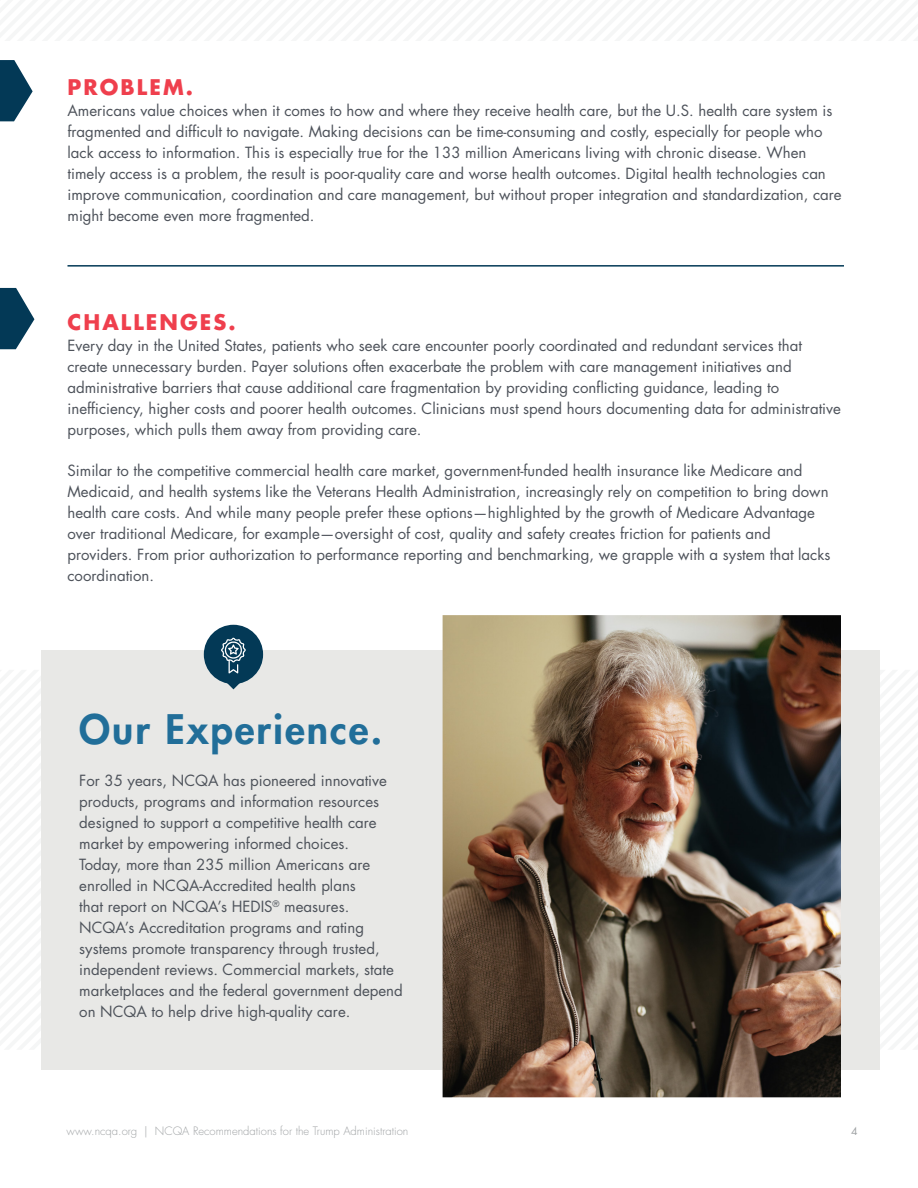
<style>
.page{position:relative;width:918px;height:1188px;background:#fff}
.page>*{position:absolute;margin:0;border:0;box-sizing:border-box;transform-origin:0 0}
.t1{font:800 39.6px "Futura Std";letter-spacing:.05em;color:#216e99}
.t2{font:700 21px "Futura Std";letter-spacing:.1em;color:#ef3f4d}
.t3{font:15px/21px "Futura Std";color:#4d525a}
.t4{font:300 11.25px "Futura Std";color:#a0a3a5}
.t5{font:10.5px "Futura Std";color:#a0a3a5}
</style>
<div class="page">
<div style="left:41px;top:650px;width:838px;height:420px;background:#e8e8e6"></div>
<hr style="left:68px;top:265px;width:776px;height:2px;background:#033956">
<img style="left:443px;top:615px;width:398px;height:482px">
<svg style="left:0;top:60px;width:33px;height:61px"></svg>
<svg style="left:0;top:288px;width:34px;height:61px"></svg>
<div style="left:204px;top:625px;width:59px;height:59px;background:#033956;border-radius:50%"></div>
<img style="left:203px;top:638px;width:677px;height:412px">
<p class="t2" style="left:68px;top:73px;width:127px">PROBLEM.</p>
<p class="t3" style="left:68px;top:100px;width:776px">Americans value choices when it comes to how and where they receive health care, but the U.S. health care system is fragmented and difficult to navigate. Making decisions can be time-consuming and costly, especially for people who lack access to information. This is especially true for the 133 million Americans living with chronic disease. When timely access is a problem, the result is poor-quality care and worse health outcomes. Digital health technologies can improve communication, coordination and care management, but without proper integration and standardization, care might become even more fragmented.</p>
<p class="t2" style="left:68px;top:308px;width:170px">CHALLENGES.</p>
<p class="t3" style="left:68px;top:335px;width:775px">Every day in the United States, patients who seek care encounter poorly coordinated and redundant services that create unnecessary burden. Payer solutions often exacerbate the problem with care management initiatives and administrative barriers that cause additional care fragmentation by providing conflicting guidance, leading to inefficiency, higher costs and poorer health outcomes. Clinicians must spend hours documenting data for administrative purposes, which pulls them away from providing care.</p>
<p class="t3" style="left:68px;top:461px;width:764px">Similar to the competitive commercial health care market, government-funded health insurance like Medicare and Medicaid, and health systems like the Veterans Health Administration, increasingly rely on competition to bring down health care costs. And while many people prefer these options—highlighted by the growth of Medicare Advantage over traditional Medicare, for example—oversight of cost, quality and safety creates friction for patients and providers. From prior authorization to performance reporting and benchmarking, we grapple with a system that lacks coordination.</p>
<p class="t1" style="left:79px;top:704px;width:304px">Our Experience.</p>
<p class="t3" style="left:79px;top:770px;width:325px">For 35 years, NCQA has pioneered innovative products, programs and information resources designed to support a competitive health care market by empowering informed choices.<br>Today, more than 235 million Americans are enrolled in NCQA-Accredited health plans<br>that report on NCQA’s HEDIS<sup>®</sup> measures.<br>NCQA’s Accreditation programs and rating systems promote transparency through trusted, independent reviews. Commercial markets, state marketplaces and the federal government depend on NCQA to help drive high-quality care.</p>
<p class="t4" style="left:67px;top:1124px;width:343px">www.ncqa.org | NCQA Recommendations for the Trump Administration</p>
<p class="t5" style="left:851px;top:1124px;width:8px">4</p>
</div>
